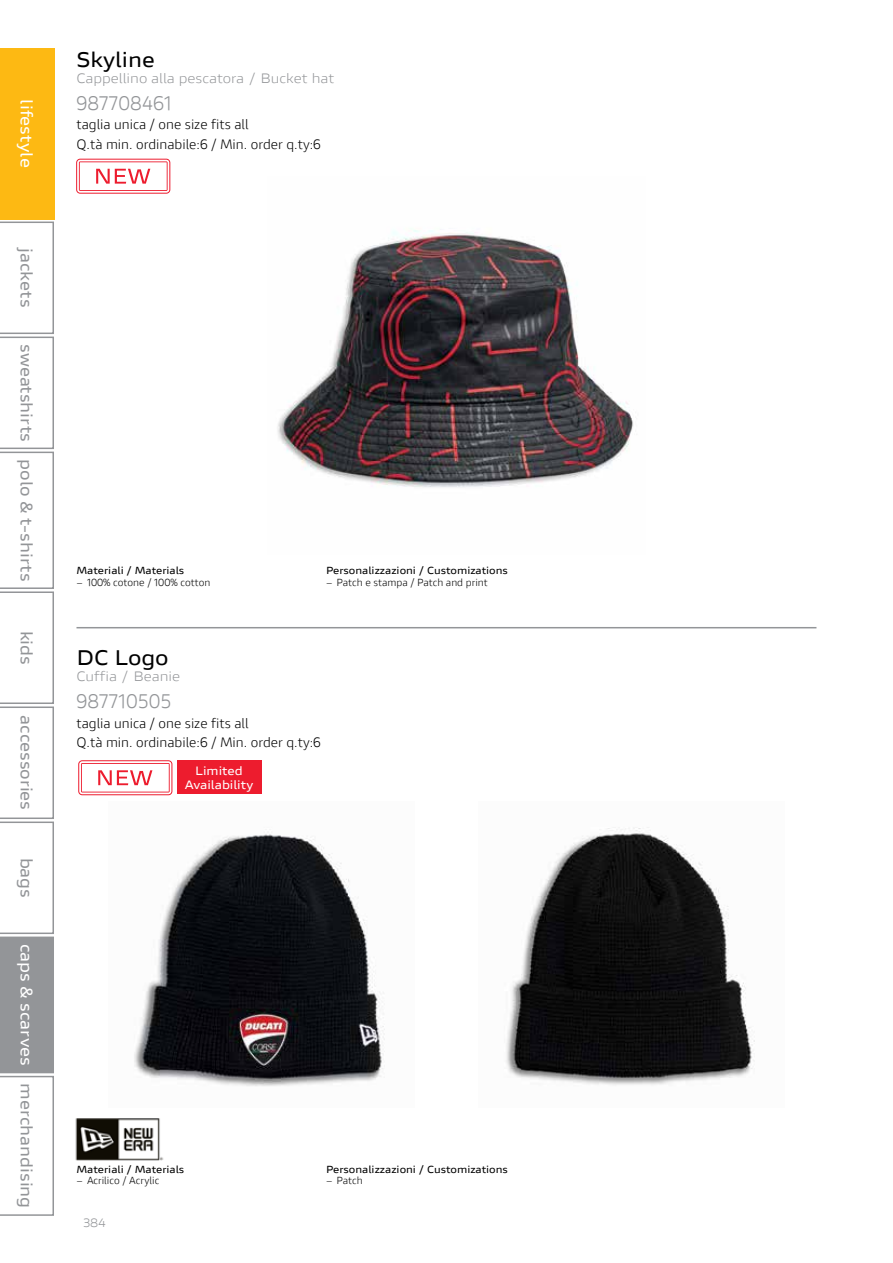
<style>
.page{position:relative;width:893px;height:1263px;background:#fff}
.page>*{position:absolute;margin:0;border:0;box-sizing:border-box;transform-origin:0 0}
.t1{font:700 21px "Ducati Style Ext";color:#000}
.t2{font:19.5px "Ducati Style";color:#939598}
.t3{font:700 16.5px "Ducati Style Ext";color:#939598}
.t4{font:700 16.5px "Ducati Style Ext";color:#fff}
.t5{font:13.5px/19.5px "Ducati Style";color:#000}
.t6{font:13.5px "Ducati Style Ext";color:#939598}
.t7{font:700 12px/13.5px "Ducati Style Ext";color:#fff;text-align:center}
.t8{font:12px "Ducati Style Ext";color:#939598}
.t9{font:700 10.2px "Ducati Style Ext";color:#000}
.t10{font:10.2px "Ducati Style";color:#000}
.s1{color:#fff}
</style>
<div class="page">
<div style="left:0;top:48px;width:54px;height:171px;background:#fdb913"></div>
<svg style="left:0;top:222px;width:54px;height:994px"></svg>
<hr style="left:76px;top:627px;width:740px;height:1px;background:#939598">
<div style="left:76px;top:159px;width:94px;height:34px;border:1px solid #ed1c2e;border-radius:4px"></div>
<svg style="left:79px;top:161px;width:89px;height:30px"></svg>
<div style="left:177px;top:761px;width:84px;height:33px;background:#ed1c2e"></div>
<div style="left:79px;top:761px;width:93px;height:34px;background:#f58690;border-radius:4px"></div>
<div style="left:79px;top:761px;width:93px;height:34px;border:1px solid #ed1c2e;border-radius:4px"></div>
<svg style="left:81px;top:763px;width:89px;height:29px;background:#fbd6d9"></svg>
<img style="left:277px;top:230px;width:356px;height:258px">
<img style="left:134px;top:834px;width:251px;height:252px">
<img style="left:506px;top:827px;width:249px;height:259px">
<img style="left:75px;top:1118px;width:89px;height:43px">
<p class="t4" style="left:37px;top:99px;width:70px;rotate:90deg">lifestyle</p>
<p class="t3" style="left:37px;top:248px;width:60px;rotate:90deg">jackets</p>
<p class="t3" style="left:37px;top:344px;width:239px;rotate:90deg">sweatshirts polo &amp; t-shirts</p>
<p class="t3" style="left:37px;top:630px;width:36px;rotate:90deg">kids</p>
<p class="t3" style="left:37px;top:715px;width:96px;rotate:90deg">accessories</p>
<p class="t3" style="left:37px;top:858px;width:42px;rotate:90deg">bags</p>
<p class="t3" style="left:37px;top:944px;width:266px;rotate:90deg"><span class="s1">caps &amp; scarves</span> merchandising</p>
<h1 class="t1" style="left:76px;top:45px;width:80px">Skyline</h1>
<p class="t6" style="left:76px;top:70px;width:259px">Cappellino alla pescatora / Bucket hat</p>
<h2 class="t2" style="left:76px;top:91px;width:97px">987708461</h2>
<p class="t5" style="left:76px;top:115px;width:246px">taglia unica / one size fits all<br>Q.tà min. ordinabile:6 / Min. order q.ty:6</p>
<p class="t9" style="left:76px;top:564px;width:109px">Materiali / Materials</p>
<p class="t10" style="left:76px;top:576px;width:135px">– 100% cotone / 100% cotton</p>
<p class="t9" style="left:326px;top:564px;width:183px">Personalizzazioni / Customizations</p>
<p class="t10" style="left:326px;top:576px;width:163px">– Patch e stampa / Patch and print</p>
<h1 class="t1" style="left:76px;top:644px;width:94px">DC Logo</h1>
<p class="t6" style="left:76px;top:668px;width:105px">Cuffia / Beanie</p>
<h2 class="t2" style="left:76px;top:689px;width:97px">987710505</h2>
<p class="t5" style="left:76px;top:713px;width:246px">taglia unica / one size fits all<br>Q.tà min. ordinabile:6 / Min. order q.ty:6</p>
<p class="t7" style="left:185px;top:764px;width:70px">Limited<br>Availability</p>
<p class="t9" style="left:76px;top:1163px;width:109px">Materiali / Materials</p>
<p class="t10" style="left:76px;top:1174px;width:84px">– Acrilico / Acrylic</p>
<p class="t8" style="left:83px;top:1215px;width:24px">384</p>
<p class="t9" style="left:326px;top:1163px;width:183px">Personalizzazioni / Customizations</p>
<p class="t10" style="left:326px;top:1174px;width:38px">– Patch</p>
</div>
